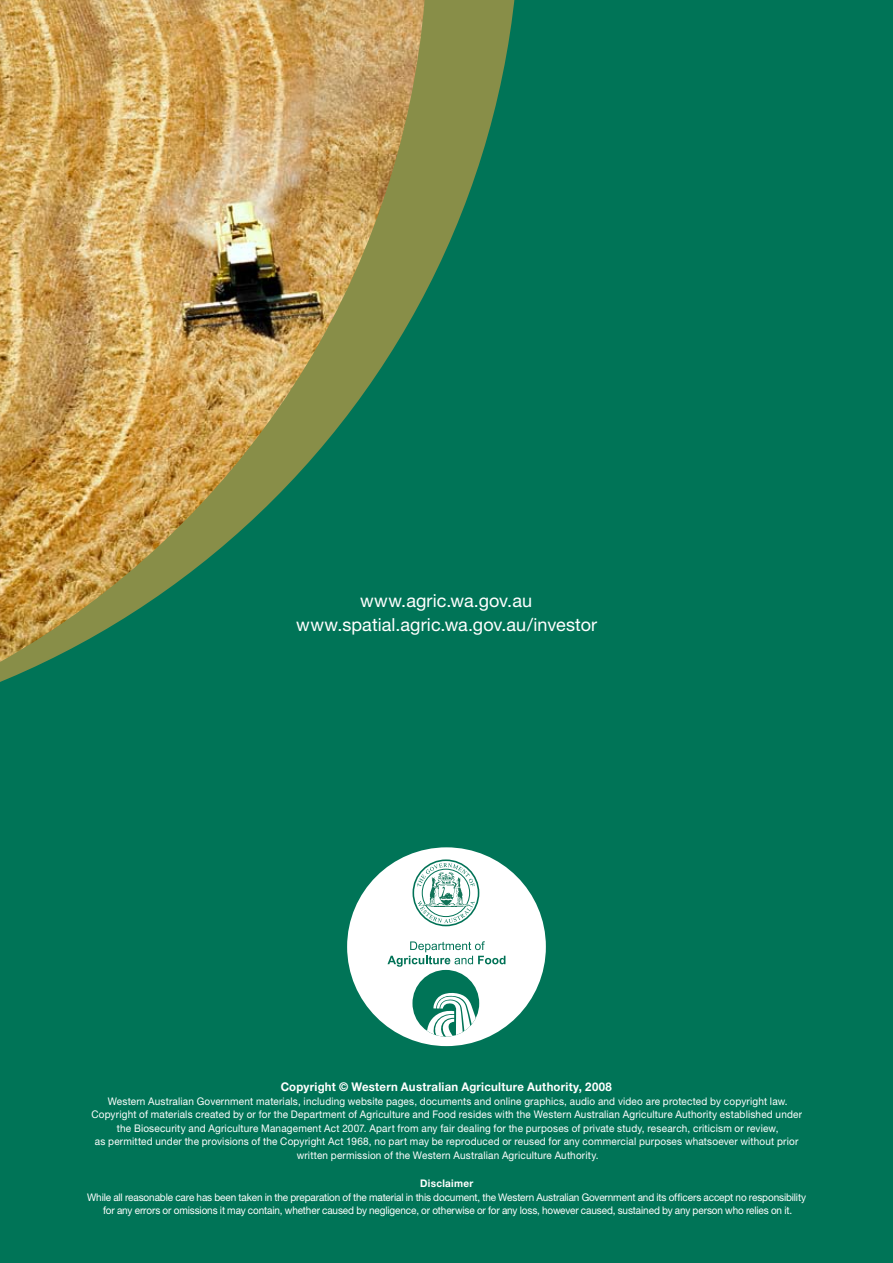
<style>
.page{position:relative;width:893px;height:1263px;background:#007457}
.page>*{position:absolute;margin:0;border:0;box-sizing:border-box;transform-origin:0 0}
.t1{font:18px/24px "Helvetica Neue";letter-spacing:.005em;color:#fff;text-align:center}
.t2{font:700 12px "Helvetica Neue";letter-spacing:.025em;color:#fff;scale:.95 1}
.t3{font:10.5px/13.5px "Helvetica Neue";letter-spacing:.015em;color:#fff;text-align:center;scale:.95 1}
.t4{font:10.5px/13.5px "Helvetica Neue";letter-spacing:-.01em;color:#fff;text-align:center;scale:.95 1}
.t5{font:700 10.5px "Helvetica Neue";letter-spacing:.025em;color:#fff;scale:.95 1}
</style>
<div class="page">
<svg style="left:0;top:0;width:515px;height:682px"></svg>
<img style="left:0;top:0;width:425px;height:662px">
<div style="left:347px;top:847px;width:199px;height:199px;background:#fff;border-radius:50%"></div>
<div style="left:412px;top:970px;width:67px;height:67px;background:#007457;border-radius:50%"></div>
<svg style="left:426px;top:992px;width:53px;height:45px"></svg>
<svg style="left:387px;top:941px;width:118px;height:26px"></svg>
<div style="left:412px;top:859px;width:67px;height:67px;border:2px solid #007256;border-radius:50%"></div>
<svg style="left:417px;top:863px;width:58px;height:23px"></svg>
<svg style="left:418px;top:901px;width:57px;height:22px"></svg>
<img style="left:423px;top:873px;width:46px;height:34px">
<h1 class="t1" style="left:296px;top:588px;width:303px">www.agric.wa.gov.au www.spatial.agric.wa.gov.au/investor</h1>
<p class="t2" style="left:281px;top:1080px;width:350px">Copyright © Western Australian Agriculture Authority, 2008</p>
<p class="t3" style="left:91px;top:1094px;width:750px">Western Australian Government materials, including website pages, documents and online graphics, audio and video are protected by copyright law.<br>Copyright of materials created by or for the Department of Agriculture and Food resides with the Western Australian Agriculture Authority established under the Biosecurity and Agriculture Management Act 2007. Apart from any fair dealing for the purposes of private study, research, criticism or review,<br>as permitted under the provisions of the Copyright Act 1968, no part may be reproduced or reused for any commercial purposes whatsoever without prior written permission of the Western Australian Agriculture Authority.</p>
<p class="t5" style="left:420px;top:1177px;width:57px">Disclaimer</p>
<p class="t4" style="left:87px;top:1190px;width:758px">While all reasonable care has been taken in the preparation of the material in this document, the Western Australian Government and its officers accept no responsibility for any errors or omissions it may contain, whether caused by negligence, or otherwise or for any loss, however caused, sustained by any person who relies on it.</p>
</div>
